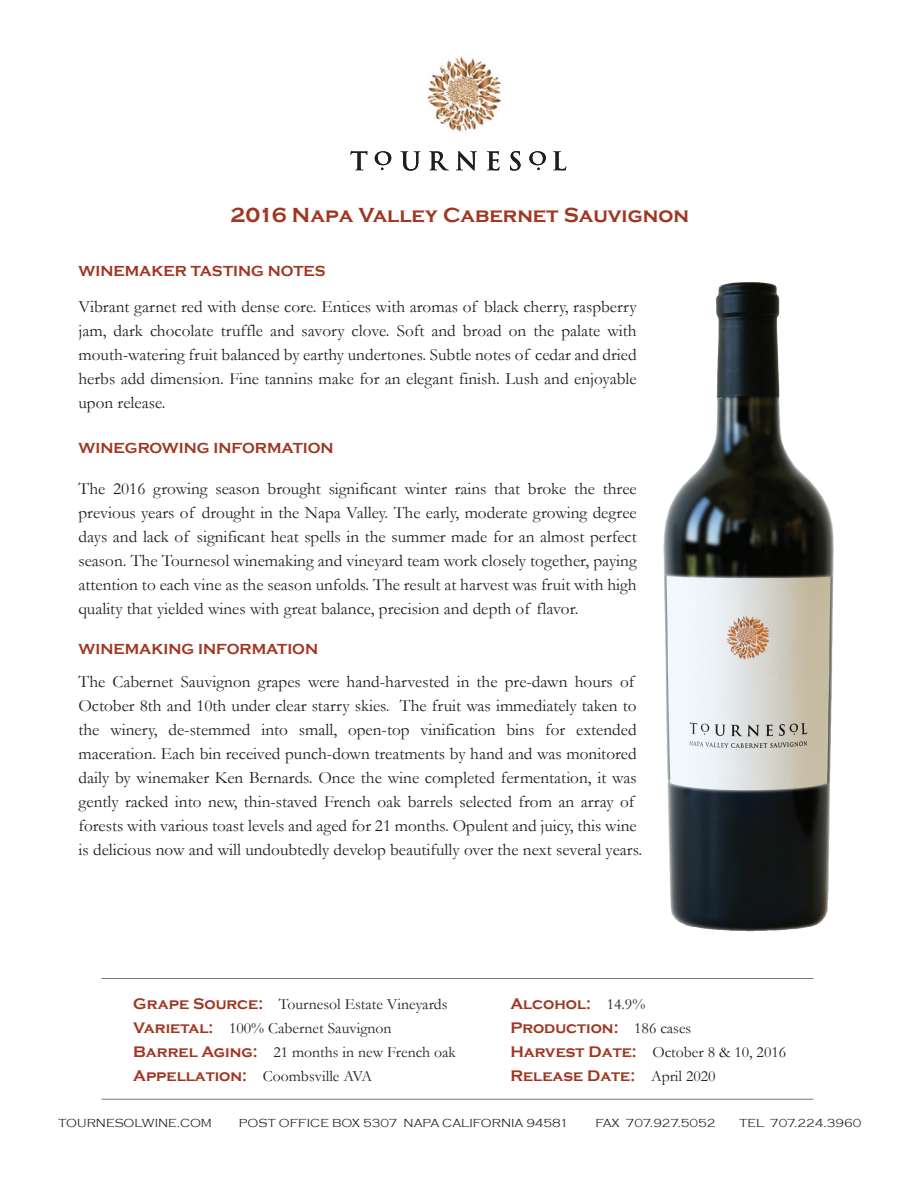
<style>
.page{position:relative;width:918px;height:1188px;background:#fff}
.page>*{position:absolute;margin:0;border:0;box-sizing:border-box;transform-origin:0 0}
.t1{font:700 21px "Copperplate Gothic";color:#a13622}
.t2{font:17.25px/24px "Garamond";color:#231f20;text-align:justify}
.t3{font:15.75px/24px "Garamond";color:#231f20}
.t4{font:700 15.75px/24px "Copperplate Gothic";color:#a03621}
.t5{font:700 15px "Copperplate Gothic";color:#a03621}
.t6{font:300 12px "Copperplate Gothic";color:#231f20}
.s1{font-family:"Copperplate Gothic";font-weight:700;color:#a03621}
.s2{font-family:"Garamond";font-weight:400;color:#231f20}
</style>
<div class="page">
<img style="left:663px;top:282px;width:171px;height:650px">
<svg style="left:350px;top:151px;width:17px;height:19px"></svg>
<svg style="left:401px;top:151px;width:19px;height:20px"></svg>
<svg style="left:429px;top:151px;width:20px;height:19px"></svg>
<svg style="left:456px;top:151px;width:21px;height:20px"></svg>
<svg style="left:487px;top:151px;width:12px;height:19px"></svg>
<svg style="left:510px;top:151px;width:11px;height:20px"></svg>
<svg style="left:553px;top:151px;width:13px;height:19px"></svg>
<svg style="left:375px;top:151px;width:16px;height:19px"></svg>
<svg style="left:529px;top:151px;width:17px;height:19px"></svg>
<img style="left:427px;top:56px;width:75px;height:77px">
<hr style="left:101px;top:978px;width:713px;height:1px;background:#7f7570">
<hr style="left:101px;top:1099px;width:713px;height:1px;background:#7f7570">
<p class="t1" style="left:230px;top:204px;width:460px">2016 Napa Valley Cabernet Sauvignon</p>
<p class="t5" style="left:79px;top:263px;width:249px">WINEMAKER TASTING NOTES</p>
<p class="t2" style="left:79px;top:294px;width:560px">Vibrant garnet red with dense core. Entices with aromas of black cherry, raspberry jam, dark chocolate truffle and savory clove. Soft and broad on the palate with mouth-watering fruit balanced by earthy undertones. Subtle notes of cedar and dried herbs add dimension. Fine tannins make for an elegant finish. Lush and enjoyable upon release.</p>
<p class="t5" style="left:79px;top:440px;width:257px">WINEGROWING INFORMATION</p>
<p class="t2" style="left:79px;top:476px;width:560px">The 2016 growing season brought significant winter rains that broke the three previous years of drought in the Napa Valley. The early, moderate growing degree days and lack of significant heat spells in the summer made for an almost perfect season. The Tournesol winemaking and vineyard team work closely together, paying attention to each vine as the season unfolds. The result at harvest was fruit with high quality that yielded wines with great balance, precision and depth of flavor.</p>
<p class="t5" style="left:79px;top:641px;width:241px">WINEMAKING INFORMATION</p>
<p class="t2" style="left:79px;top:669px;width:565px;text-align:left">The Cabernet Sauvignon grapes were hand-harvested in the pre-dawn hours of October 8th and 10th under clear starry skies. The fruit was immediately taken to the winery, de-stemmed into small, open-top vinification bins for extended maceration. Each bin received punch-down treatments by hand and was monitored daily by winemaker Ken Bernards. Once the wine completed fermentation, it was gently racked into new, thin-staved French oak barrels selected from an array of forests with various toast levels and aged for 21 months. Opulent and juicy, this wine is delicious now and will undoubtedly develop beautifully over the next several years.</p>
<p class="t3" style="left:133px;top:991px;width:324px"><span class="s1">Grape Source:</span> Tournesol Estate Vineyards <span class="s1">Varietal:</span> 100% Cabernet Sauvignon <span class="s1">Barrel Aging:</span> 21 months in new French oak <span class="s1">Appellation:</span> Coombsville AVA</p>
<p class="t4" style="left:510px;top:992px;width:182px">Alcohol: <span class="s2">14.9%<br></span>Production: <span class="s2">186 cases</span></p>
<p class="t3" style="left:510px;top:1039px;width:277px"><span class="s1">Harvest Date:</span> October 8 &amp; 10, 2016</p>
<p class="t4" style="left:510px;top:1064px;width:207px">Release Date: <span class="s2">April 2020</span></p>
<p class="t6" style="left:59px;top:1117px;width:155px">TOURNESOLWINE.COM</p>
<p class="t6" style="left:239px;top:1117px;width:331px">POST OFFICE BOX 5307 NAPA CALIFORNIA 94581</p>
<p class="t6" style="left:595px;top:1117px;width:122px">FAX 707.927.5052</p>
<p class="t6" style="left:739px;top:1117px;width:123px">TEL 707.224.3960</p>
</div>
